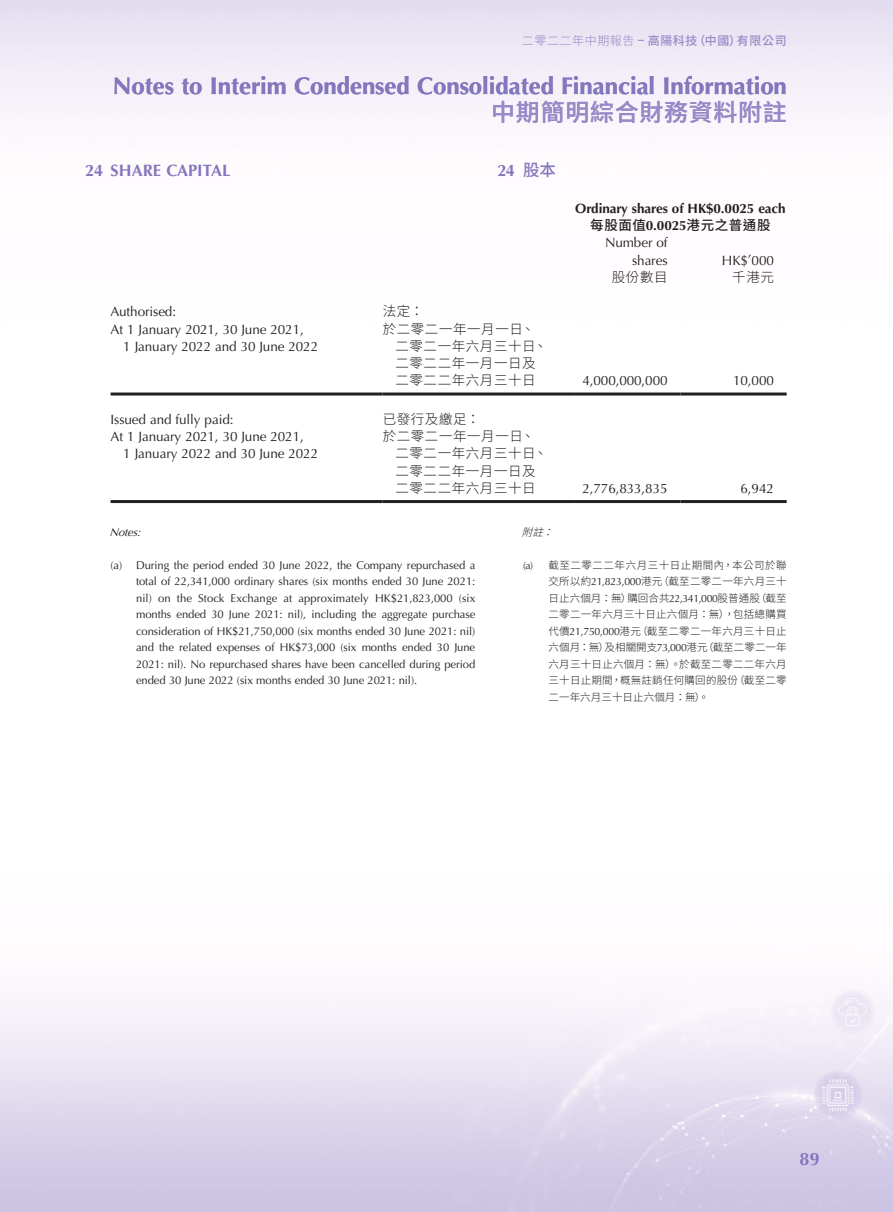
<style>
.page{position:relative;width:893px;height:1212px;background:#fff}
.page>*{position:absolute;margin:0;border:0;box-sizing:border-box;transform-origin:0 0}
.t1{font:700 24px "Optima LT Std";color:#8377bd}
.t2{font:500 24px "Source Han Sans TC";letter-spacing:.03em;color:#968ac7}
.t3{font:700 18px "Optima LT Std";color:#8377bd}
.Heading_1{font:700 16.5px "Optima LT Std";letter-spacing:.005em;color:#8377bd}
.C_Heading_1{font:700 16.5px "Optima LT Std";color:#8377bd}
.Body_Text{font:13.5px/17.2px "Optima LT Std";letter-spacing:-.005em;color:#231f20}
.Body_Text-2{font:300 13.5px/17.2px "Source Han Sans TC";letter-spacing:.045em;color:#231f20}
.Body_Text-3{font:700 13.5px "Optima LT Std";letter-spacing:-.005em;color:#231f20}
.Body_Text-4{font:500 13.5px "Source Han Sans TC";letter-spacing:.045em;color:#231f20}
.t4{font:500 12px "Source Han Sans TC";letter-spacing:.05em;color:#968ac7}
.Notes{font:11.25px/16.5px "Optima LT Std";letter-spacing:-.005em;color:#231f20;text-align:justify}
.Notes-2{font:italic 11.25px "Optima LT Std";color:#231f20}
.C_Notes{font:300 10.5px/16.5px "Source Han Sans TC";letter-spacing:.025em;color:#231f20;text-align:justify}
.C_Notes-2{font:italic 300 10.5px "Source Han Sans TC";color:#231f20}
.s1{font-weight:300}
.s2{font-family:"Optima LT Std";font-weight:700}
.s3{font-family:"Source Han Sans TC";font-weight:500}
.s4{font-family:"Optima LT Std";font-weight:400}
</style>
<div class="page">
<hr style="left:111px;top:392px;width:272px;height:3px;background:#231f20">
<hr style="left:383px;top:392px;width:191px;height:3px;background:#231f20">
<hr style="left:574px;top:392px;width:106px;height:3px;background:#231f20">
<hr style="left:680px;top:392px;width:107px;height:3px;background:#231f20">
<hr style="left:111px;top:500px;width:272px;height:3px;background:#231f20">
<hr style="left:383px;top:500px;width:191px;height:3px;background:#231f20">
<hr style="left:574px;top:500px;width:106px;height:3px;background:#231f20">
<hr style="left:680px;top:500px;width:107px;height:3px;background:#231f20">
<p class="t4" style="left:522px;top:33px;width:266px"><span class="s1">二零二二年中期報告</span> <span class="s2">–</span> 高陽科技（中國）有限公司</p>
<h1 class="t1" style="left:113px;top:72px;width:675px">Notes to Interim Condensed Consolidated Financial Information</h1>
<h1 class="t2" style="left:491px;top:99px;width:297px">中期簡明綜合財務資料附註</h1>
<p class="Heading_1" style="left:85px;top:161px;width:147px">24 SHARE CAPITAL</p>
<p class="C_Heading_1" style="left:497px;top:161px;width:60px">24 <span class="s3">股本</span></p>
<p class="Body_Text" style="left:111px;top:303px;width:67px">Authorised:</p>
<p class="Body_Text-2" style="left:383px;top:303px;width:42px">法定：</p>
<p class="Body_Text" style="left:123px;top:321px;width:196px;text-indent:-13px">At 1 January 2021, 30 June 2021,<br>1 January 2022 and 30 June 2022</p>
<p class="Body_Text-2" style="left:395px;top:320px;width:153px;text-indent:-13px">於二零二一年一月一日、二零二一年六月三十日、二零二二年一月一日及二零二二年六月三十日</p>
<p class="Body_Text" style="left:111px;top:411px;width:124px">Issued and fully paid:</p>
<p class="Body_Text-2" style="left:383px;top:411px;width:99px">已發行及繳足：</p>
<p class="Body_Text" style="left:123px;top:428px;width:196px;text-indent:-13px">At 1 January 2021, 30 June 2021,<br>1 January 2022 and 30 June 2022</p>
<p class="Body_Text-2" style="left:395px;top:428px;width:153px;text-indent:-13px">於二零二一年一月一日、二零二一年六月三十日、二零二二年一月一日及二零二二年六月三十日</p>
<p class="Body_Text-3" style="left:575px;top:200px;width:212px">Ordinary shares of HK$0.0025 each</p>
<p class="Body_Text-4" style="left:590px;top:218px;width:182px">每股面值<span class="s2">0.0025</span>港元之普通股</p>
<p class="Body_Text" style="left:605px;top:234px;width:64px">Number of</p>
<p class="Body_Text" style="left:632px;top:252px;width:37px">shares</p>
<p class="Body_Text" style="left:722px;top:252px;width:53px">HK$’000</p>
<p class="Body_Text-2" style="left:612px;top:269px;width:57px">股份數目</p>
<p class="Body_Text-2" style="left:732px;top:269px;width:43px">千港元</p>
<p class="Body_Text" style="left:582px;top:372px;width:87px">4,000,000,000</p>
<p class="Body_Text" style="left:733px;top:372px;width:42px">10,000</p>
<p class="Body_Text" style="left:582px;top:480px;width:87px">2,776,833,835</p>
<p class="Body_Text" style="left:740px;top:480px;width:35px">6,942</p>
<p class="Notes-2" style="left:109px;top:525px;width:36px">Notes:</p>
<p class="Notes" style="left:136px;top:557px;width:341px;text-indent:-26px">(a) During the period ended 30 June 2022, the Company repurchased a total of 22,341,000 ordinary shares (six months ended 30 June 2021: nil) on the Stock Exchange at approximately HK$21,823,000 (six months ended 30 June 2021: nil), including the aggregate purchase consideration of HK$21,750,000 (six months ended 30 June 2021: nil) and the related expenses of HK$73,000 (six months ended 30 June 2021: nil). No repurchased shares have been cancelled during period ended 30 June 2022 (six months ended 30 June 2021: nil).</p>
<p class="C_Notes-2" style="left:522px;top:526px;width:41px">附註：</p>
<p class="C_Notes" style="left:549px;top:557px;width:240px;text-indent:-26px"><span class="s4">(a)</span> 截至二零二二年六月三十日止期間內，本公司於聯交所以約<span class="s4">21,823,000</span>港元（截至二零二一年六月三十日止六個月：無）購回合共<span class="s4">22,341,000</span>股普通股（截至二零二一年六月三十日止六個月：無），包括總購買代價<span class="s4">21,750,000</span>港元（截至二零二一年六月三十日止六個月：無）及相關開支<span class="s4">73,000</span>港元（截至二零二一年六月三十日止六個月：無）。於截至二零二二年六月三十日止期間，概無註銷任何購回的股份（截至二零二一年六月三十日止六個月：無）。</p>
<h2 class="t3" style="left:799px;top:1148px;width:22px">89</h2>
</div>
